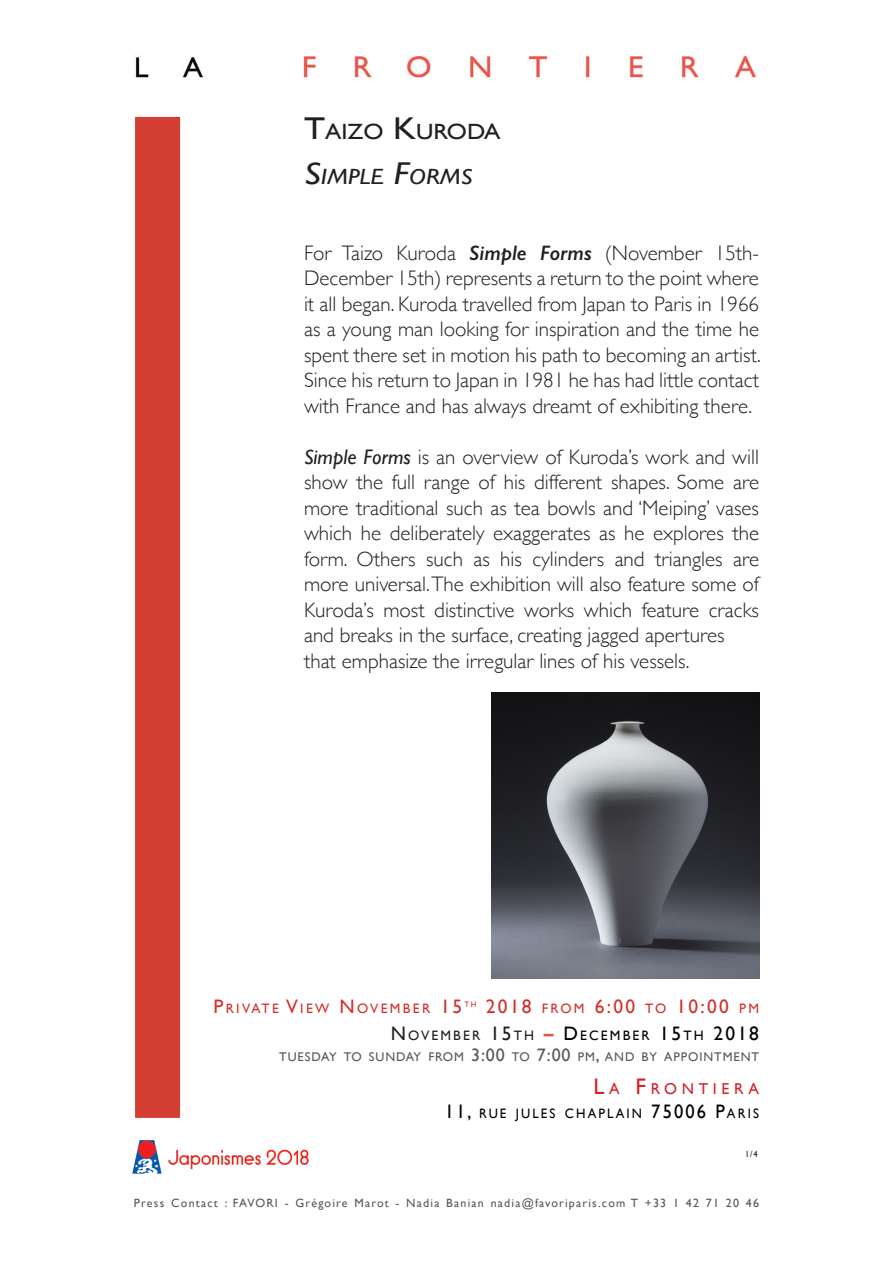
<style>
.page{position:relative;width:893px;height:1263px;background:#fff}
.page>*{position:absolute;margin:0;border:0;box-sizing:border-box;transform-origin:0 0}
.t1{font:22.05px "Gill Sans";color:#231f20;scale:1.11 1}
.t2{font:italic 22.05px "Gill Sans";color:#231f20;scale:1.17 1}
.t3{font:300 21px/25.5px "Gill Sans";color:#231f20;text-align:justify}
.t4{font:19.5px "Gill Sans";letter-spacing:.12em;color:#d3312e}
.t5{font:15.75px "Gill Sans";letter-spacing:.3em;color:#d1232a}
.t6{font:13.65px "Gill Sans";letter-spacing:.165em;color:#000;scale:.95 1}
.t7{font:13.65px "Gill Sans";letter-spacing:.16em;color:#231f20}
.t8{font:13.65px "Gill Sans";letter-spacing:.17em;color:#d3312e}
.t9{font:12.6px "Gill Sans";letter-spacing:.07em;color:#57585a}
.t10{font:12px "Gill Sans";letter-spacing:.1em;color:#57585a}
.t11{font:9px "Gill Sans";color:#241e1b;scale:.95 1}
.t12{font:7.95px "Gill Sans";color:#d3312e}
.s1{font-size:31.5px}
.s2{font-weight:600;font-style:italic}
.s3{font-weight:400;font-style:italic}
.s4{font-size:19.5px}
.s5{font-size:13.65px}
.s6{font-weight:700;font-size:19.5px;color:#d95842}
.s7{font-size:19.5px;color:#000}
.s8{color:#000}
.s9{font-size:18px}
.s10{font-size:22.5px}
</style>
<div class="page">
<img style="left:135px;top:55px;width:621px;height:23px">
<img style="left:132px;top:1141px;width:176px;height:33px">
<img style="left:491px;top:692px;width:268px;height:286px">
<div style="left:135px;top:117px;width:45px;height:1001px;background:#d53f33"></div>
<p class="t1" style="left:304px;top:118px;width:178px"><span class="s1">T</span>AIZO <span class="s1">K</span>URODA</p>
<p class="t2" style="left:304px;top:164px;width:144px"><span class="s1">S</span>IMPLE <span class="s1">F</span>ORMS</p>
<p class="t3" style="left:304px;top:239px;width:458px">For Taizo Kuroda <span class="s2">Simple Forms</span> (November 15th-December 15th) represents a return to the point where it all began. Kuroda travelled from Japan to Paris in 1966 as a young man looking for inspiration and the time he spent there set in motion his path to becoming an artist.<br>Since his return to Japan in 1981 he has had little contact with France and has always dreamt of exhibiting there.</p>
<p class="t3" style="left:304px;top:443px;width:456px"><span class="s3">Simple Forms</span> is an overview of Kuroda’s work and will show the full range of his different shapes. Some are more traditional such as tea bowls and ‘Meiping’ vases which he deliberately exaggerates as he explores the form. Others such as his cylinders and triangles are more universal. The exhibition will also feature some of Kuroda’s most distinctive works which feature cracks and breaks in the surface, creating jagged apertures</p>
<p class="t3" style="left:304px;top:647px;width:387px">that emphasize the irregular lines of his vessels.</p>
<p class="t8" style="left:213px;top:1001px;width:250px"><span class="s4">P</span> RIVATE <span class="s4">V</span>IEW <span class="s4">N</span> OVEMBER <span class="s4">15</span></p>
<p class="t12" style="left:465px;top:999px;width:13px">TH</p>
<p class="t4" style="left:486px;top:995px;width:275px">2018 <span class="s5">F ROM</span> 6:00 <span class="s5">TO</span> 10:00 <span class="s5">PM</span></p>
<p class="t7" style="left:391px;top:1027px;width:370px"><span class="s4">N</span> OVEMBER <span class="s4">15</span>TH <span class="s6">–</span> <span class="s7">D</span> <span class="s8">ECEMBER</span> <span class="s7">15</span><span class="s8">TH</span> <span class="s7">2018</span></p>
<p class="t9" style="left:279px;top:1049px;width:481px">TUESDAY TO SUNDAY FROM <span class="s9">3:00</span> TO <span class="s9">7:00</span> PM<span class="s9">,</span> AND BY APPOINTMENT</p>
<p class="t5" style="left:593px;top:1079px;width:167px"><span class="s10">L</span>A <span class="s10">F</span>RONTIERA</p>
<p class="t6" style="left:445px;top:1105px;width:332px"><span class="s4">11,</span> RUE JULES CHAPLAIN <span class="s4">75006 P</span>ARIS</p>
<p class="t11" style="left:745px;top:1149px;width:15px">1/4</p>
<p class="t10" style="left:134px;top:1196px;width:627px">Press Contact : FAVORI - Grégoire Marot - Nadia Banian nadia@favoriparis.com T +33 1 42 71 20 46</p>
</div>
